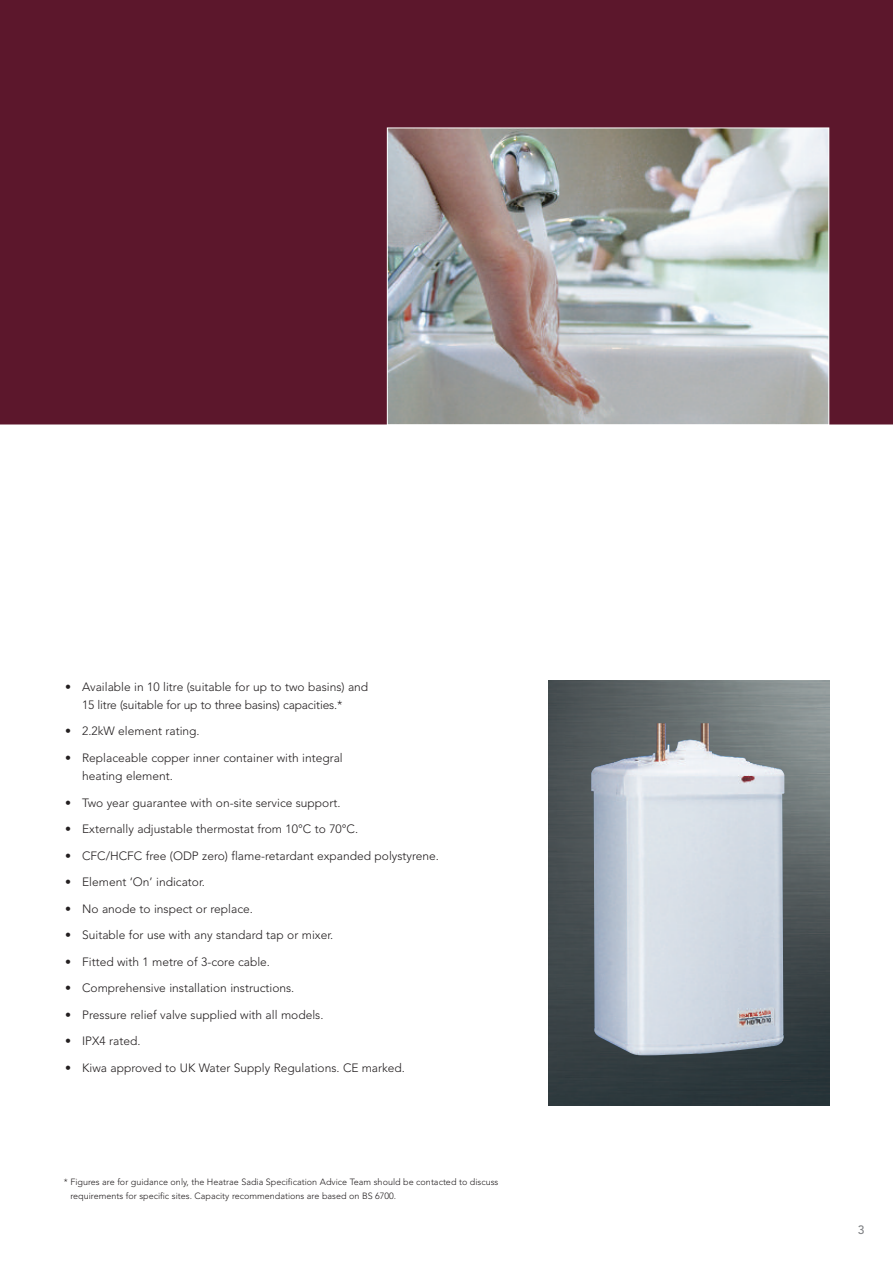
<style>
.page{position:relative;width:893px;height:1263px;background:#fff}
.page>*{position:absolute;margin:0;border:0;box-sizing:border-box;transform-origin:0 0}
.t1{font:300 12px/18px "Avenir";color:#231f20}
.t2{font:500 12px "Avenir";color:#808285}
.t3{font:300 9px/13.5px "Avenir";color:#231f20}
</style>
<div class="page">
<div style="left:0;top:0;width:893px;height:425px;background:#5c172c"></div>
<img style="left:389px;top:130px;width:438px;height:293px">
<hr style="left:0;top:424px;width:893px;height:2px;background:#fff">
<img style="left:549px;top:680px;width:280px;height:426px">
<img style="left:591px;top:723px;width:193px;height:332px">
<p class="t1" style="left:82px;top:679px;width:288px;text-indent:-17px">• Available in 10 litre (suitable for up to two basins) and<br>15 litre (suitable for up to three basins) capacities.*</p>
<p class="t1" style="left:65px;top:723px;width:136px">• 2.2kW element rating.</p>
<p class="t1" style="left:82px;top:750px;width:262px;text-indent:-17px">• Replaceable copper inner container with integral heating element.</p>
<p class="t1" style="left:65px;top:794px;width:277px">• Two year guarantee with on-site service support.</p>
<p class="t1" style="left:65px;top:821px;width:294px">• Externally adjustable thermostat from 10°C to 70°C.</p>
<p class="t1" style="left:65px;top:847px;width:375px">• CFC/HCFC free (ODP zero) flame-retardant expanded polystyrene.</p>
<p class="t1" style="left:65px;top:874px;width:141px">• Element ‘On’ indicator.</p>
<p class="t1" style="left:65px;top:900px;width:189px">• No anode to inspect or replace.</p>
<p class="t1" style="left:65px;top:927px;width:270px">• Suitable for use with any standard tap or mixer.</p>
<p class="t1" style="left:65px;top:953px;width:206px">• Fitted with 1 metre of 3-core cable.</p>
<p class="t1" style="left:65px;top:980px;width:231px">• Comprehensive installation instructions.</p>
<p class="t1" style="left:65px;top:1006px;width:260px">• Pressure relief valve supplied with all models.</p>
<p class="t1" style="left:65px;top:1033px;width:77px">• IPX4 rated.</p>
<p class="t1" style="left:65px;top:1059px;width:341px">• Kiwa approved to UK Water Supply Regulations. CE marked.</p>
<p class="t3" style="left:70px;top:1176px;width:430px;text-indent:-7px">* Figures are for guidance only, the Heatrae Sadia Specification Advice Team should be contacted to discuss requirements for specific sites. Capacity recommendations are based on BS 6700.</p>
<p class="t2" style="left:858px;top:1225px;width:8px">3</p>
</div>
